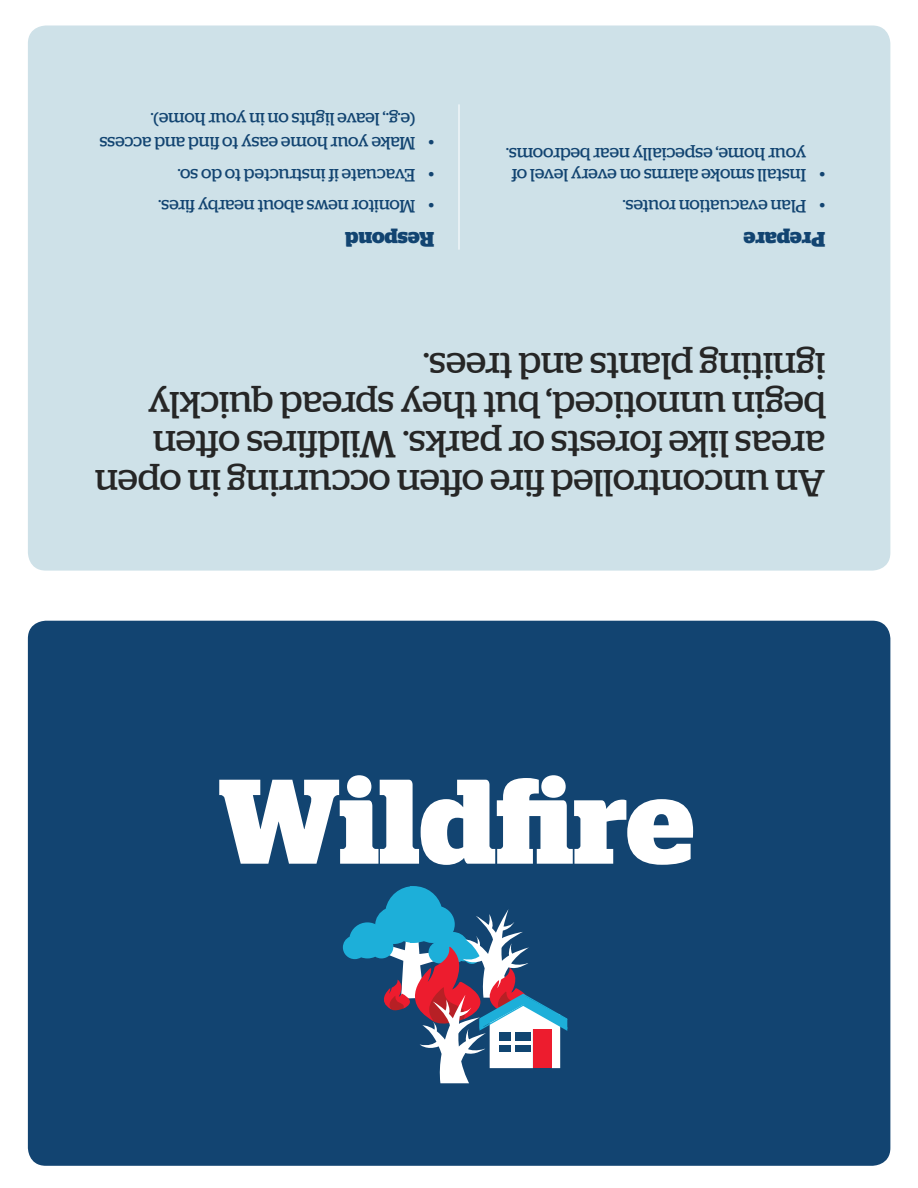
<style>
.page{position:relative;width:918px;height:1188px;background:#fff}
.page>*{position:absolute;margin:0;border:0;box-sizing:border-box;transform-origin:0 0}
.t1{font:700 120px "Stag";letter-spacing:-.005em;color:#fff}
.t2{font:37.8px/38.8px "Stag";color:#262626}
.t3{font:700 21px "Stag";letter-spacing:-.005em;color:#124471}
.t4{font:17.85px "Stag";letter-spacing:-.005em;color:#124471}
</style>
<div class="page">
<div style="left:28px;top:26px;width:862px;height:545px;background:#cee1e8;border-radius:18px"></div>
<div style="left:28px;top:621px;width:862px;height:545px;background:#124471;border-radius:18px"></div>
<hr style="left:458px;top:104px;width:2px;height:146px;background:#fff">
<svg style="left:343px;top:886px;width:224px;height:197px"></svg>
<p class="t4" style="left:415px;top:130px;width:266px;rotate:-180deg">(e.g., leave lights on in your home).</p>
<p class="t4" style="left:415px;top:154px;width:317px;rotate:-180deg">Make your home easy to find and access</p>
<p class="t4" style="left:434px;top:154px;width:7px;rotate:-180deg">•</p>
<p class="t4" style="left:415px;top:185px;width:239px;rotate:-180deg">Evacuate if instructed to do so.</p>
<p class="t4" style="left:434px;top:185px;width:7px;rotate:-180deg">•</p>
<p class="t4" style="left:415px;top:217px;width:259px;rotate:-180deg">Monitor news about nearby fires.</p>
<p class="t4" style="left:434px;top:217px;width:7px;rotate:-180deg">•</p>
<p class="t3" style="left:434px;top:252px;width:91px;rotate:-180deg">Respond</p>
<p class="t4" style="left:806px;top:164px;width:302px;rotate:-180deg">your home, especially near bedrooms.</p>
<p class="t4" style="left:806px;top:185px;width:296px;rotate:-180deg">Install smoke alarms on every level of</p>
<p class="t4" style="left:825px;top:185px;width:7px;rotate:-180deg">•</p>
<p class="t4" style="left:806px;top:217px;width:185px;rotate:-180deg">Plan evacuation routes.</p>
<p class="t4" style="left:825px;top:217px;width:7px;rotate:-180deg">•</p>
<p class="t3" style="left:825px;top:252px;width:83px;rotate:-180deg">Prepare</p>
<h2 class="t2" style="left:825px;top:503px;width:731px;rotate:-180deg">An uncontrolled fire often occurring in open areas like forests or parks. Wildfires often begin unnoticed, but they spread quickly igniting plants and trees.</h2>
<h1 class="t1" style="left:218px;top:751px;width:477px">Wildfire</h1>
</div>
